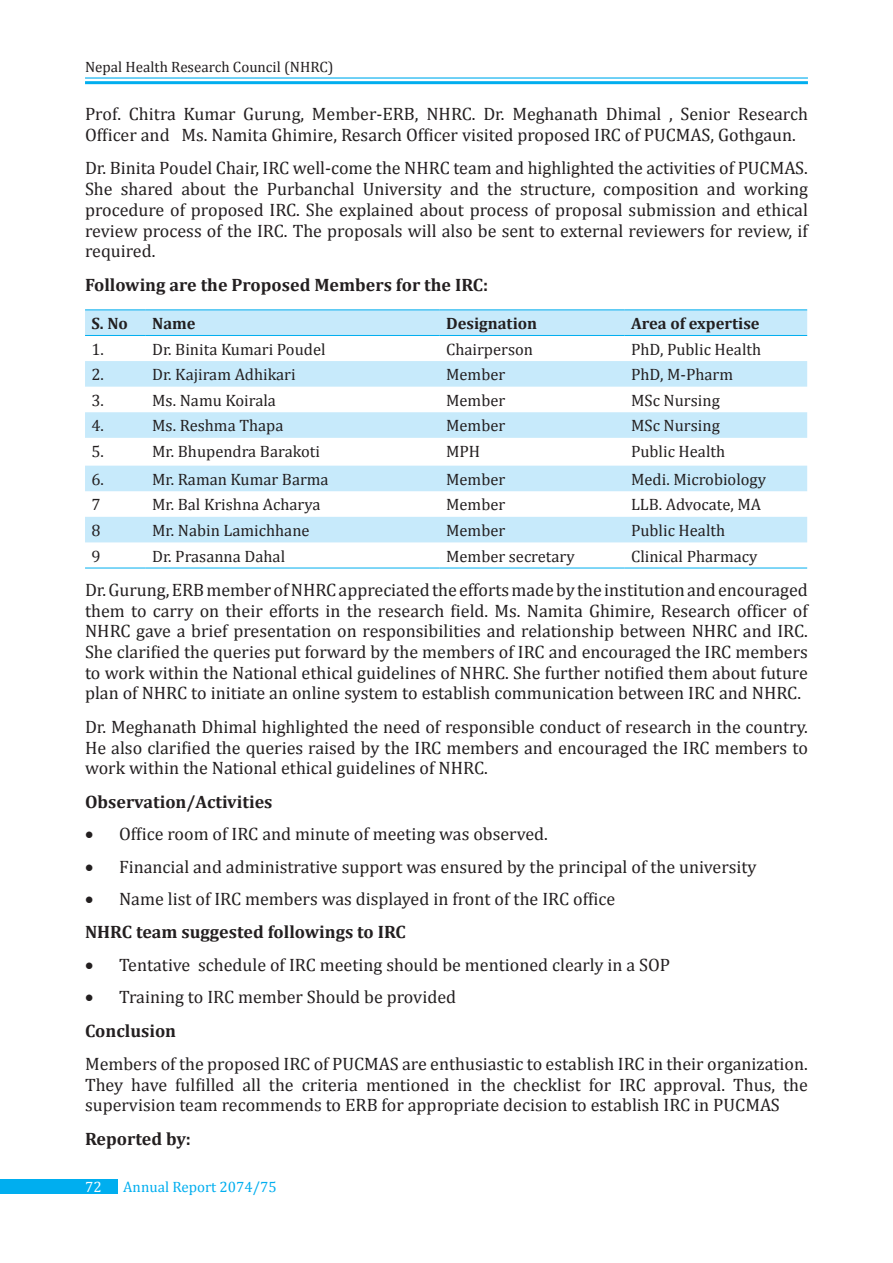
<style>
.page{position:relative;width:893px;height:1263px;background:#fff}
.page>*{position:absolute;margin:0;border:0;box-sizing:border-box;transform-origin:0 0}
.t1{font:18px/20.7px "Cambria";color:#231f20;text-align:justify}
.t2{font:700 18px "Cambria";color:#231f20}
.t3{font:16.5px "Cambria";color:#231f20}
.t4{font:700 16.5px "Cambria";color:#231f20}
.t5{font:15px "Cambria";color:#231f20}
.t6{font:15px "Cambria";color:#00aeef}
.t7{font:15px "Cambria";color:#fff}
.s1{font-weight:700}
</style>
<div class="page">
<hr style="left:85px;top:81px;width:723px;height:3px;background:#00aeef">
<hr style="left:85px;top:77px;width:723px;height:2px;background:#00aeef">
<div style="left:0;top:1179px;width:118px;height:15px;background:#00aeef"></div>
<svg style="left:85px;top:310px;width:722px;height:232px;fill:#c7eafb"></svg>
<hr style="left:85px;top:309px;width:61px;height:1px;background:#00aeef">
<hr style="left:146px;top:309px;width:294px;height:1px;background:#00aeef">
<hr style="left:440px;top:309px;width:185px;height:1px;background:#00aeef">
<hr style="left:625px;top:309px;width:182px;height:1px;background:#00aeef">
<hr style="left:85px;top:335px;width:61px;height:1px;background:#00aeef">
<hr style="left:146px;top:335px;width:294px;height:1px;background:#00aeef">
<hr style="left:440px;top:335px;width:185px;height:1px;background:#00aeef">
<hr style="left:625px;top:335px;width:182px;height:1px;background:#00aeef">
<hr style="left:85px;top:568px;width:61px;height:1px;background:#00aeef">
<hr style="left:146px;top:568px;width:294px;height:1px;background:#00aeef">
<hr style="left:440px;top:568px;width:185px;height:1px;background:#00aeef">
<hr style="left:625px;top:568px;width:182px;height:1px;background:#00aeef">
<p class="t5" style="left:85px;top:61px;width:250px">Nepal Health Research Council (NHRC)</p>
<p class="t1" style="left:85px;top:104px;width:724px">Prof. Chitra Kumar Gurung, Member-ERB, NHRC. Dr. Meghanath Dhimal , Senior Research<br>Officer and Ms. Namita Ghimire, Resarch Officer visited proposed IRC of PUCMAS, Gothgaun.</p>
<p class="t1" style="left:85px;top:158px;width:724px">Dr. Binita Poudel Chair, IRC well-come the NHRC team and highlighted the activities of PUCMAS.<br>She shared about the Purbanchal University and the structure, composition and working procedure of proposed IRC. She explained about process of proposal submission and ethical review process of the IRC. The proposals will also be sent to external reviewers for review, if required.</p>
<p class="t2" style="left:85px;top:277px;width:405px">Following are the Proposed Members for the IRC:</p>
<p class="t4" style="left:91px;top:317px;width:38px">S. No</p>
<p class="t4" style="left:152px;top:317px;width:45px">Name</p>
<p class="t4" style="left:446px;top:317px;width:93px">Designation</p>
<p class="t4" style="left:631px;top:317px;width:130px">Area of expertise</p>
<p class="t3" style="left:91px;top:343px;width:14px">1.</p>
<p class="t3" style="left:152px;top:339px;width:175px">Dr. Binita Kumari Poudel</p>
<p class="t3" style="left:446px;top:343px;width:88px">Chairperson</p>
<p class="t3" style="left:631px;top:339px;width:132px">PhD, Public Health</p>
<p class="t3" style="left:91px;top:365px;width:14px">2.</p>
<p class="t3" style="left:152px;top:365px;width:145px">Dr. Kajiram Adhikari</p>
<p class="t3" style="left:446px;top:365px;width:61px">Member</p>
<p class="t3" style="left:631px;top:365px;width:104px">PhD, M-Pharm</p>
<p class="t3" style="left:91px;top:394px;width:14px">3.</p>
<p class="t3" style="left:152px;top:390px;width:125px">Ms. Namu Koirala</p>
<p class="t3" style="left:446px;top:390px;width:61px">Member</p>
<p class="t3" style="left:631px;top:390px;width:90px">MSc Nursing</p>
<p class="t3" style="left:91px;top:416px;width:14px">4.</p>
<p class="t3" style="left:152px;top:416px;width:133px">Ms. Reshma Thapa</p>
<p class="t3" style="left:446px;top:416px;width:61px">Member</p>
<p class="t3" style="left:631px;top:416px;width:90px">MSc Nursing</p>
<p class="t3" style="left:91px;top:442px;width:14px">5.</p>
<p class="t3" style="left:152px;top:442px;width:169px">Mr. Bhupendra Barakoti</p>
<p class="t3" style="left:446px;top:442px;width:36px">MPH</p>
<p class="t3" style="left:631px;top:445px;width:96px">Public Health</p>
<p class="t3" style="left:91px;top:469px;width:14px">6.</p>
<p class="t3" style="left:152px;top:469px;width:178px">Mr. Raman Kumar Barma</p>
<p class="t3" style="left:446px;top:469px;width:61px">Member</p>
<p class="t3" style="left:631px;top:469px;width:136px">Medi. Microbiology</p>
<p class="t3" style="left:91px;top:495px;width:11px">7</p>
<p class="t3" style="left:152px;top:495px;width:170px">Mr. Bal Krishna Acharya</p>
<p class="t3" style="left:446px;top:495px;width:61px">Member</p>
<p class="t3" style="left:631px;top:495px;width:132px">LLB. Advocate, MA</p>
<p class="t3" style="left:91px;top:521px;width:11px">8</p>
<p class="t3" style="left:152px;top:521px;width:159px">Mr. Nabin Lamichhane</p>
<p class="t3" style="left:446px;top:521px;width:61px">Member</p>
<p class="t3" style="left:631px;top:524px;width:96px">Public Health</p>
<p class="t3" style="left:91px;top:550px;width:11px">9</p>
<p class="t3" style="left:152px;top:546px;width:134px">Dr. Prasanna Dahal</p>
<p class="t3" style="left:446px;top:546px;width:130px">Member secretary</p>
<p class="t3" style="left:631px;top:550px;width:128px">Clinical Pharmacy</p>
<p class="t1" style="left:85px;top:579px;width:724px">Dr. Gurung, ERB member of NHRC appreciated the efforts made by the institution and encouraged them to carry on their efforts in the research field. Ms. Namita Ghimire, Research officer of NHRC gave a brief presentation on responsibilities and relationship between NHRC and IRC.<br>She clarified the queries put forward by the members of IRC and encouraged the IRC members to work within the National ethical guidelines of NHRC. She further notified them about future plan of NHRC to initiate an online system to establish communication between IRC and NHRC.</p>
<p class="t1" style="left:85px;top:716px;width:724px">Dr. Meghanath Dhimal highlighted the need of responsible conduct of research in the country.<br>He also clarified the queries raised by the IRC members and encouraged the IRC members to work within the National ethical guidelines of NHRC.</p>
<p class="t2" style="left:85px;top:794px;width:189px">Observation/Activities</p>
<p class="t1" style="left:85px;top:824px;width:464px">• Office room of IRC and minute of meeting was observed.</p>
<p class="t1" style="left:85px;top:858px;width:673px">• Financial and administrative support was ensured by the principal of the university</p>
<p class="t1" style="left:85px;top:883px;width:532px;line-height:32.5px">• Name list of IRC members was displayed in front of the IRC office<br><span class="s1">NHRC team suggested followings to IRC</span></p>
<p class="t1" style="left:85px;top:956px;width:587px">• Tentative schedule of IRC meeting should be mentioned clearly in a SOP</p>
<p class="t1" style="left:85px;top:982px;width:373px;line-height:33.5px">• Training to IRC member Should be provided<br><span class="s1">Conclusion</span></p>
<p class="t1" style="left:85px;top:1053px;width:724px">Members of the proposed IRC of PUCMAS are enthusiastic to establish IRC in their organization.<br>They have fulfilled all the criteria mentioned in the checklist for IRC approval. Thus, the supervision team recommends to ERB for appropriate decision to establish IRC in PUCMAS</p>
<p class="t2" style="left:85px;top:1131px;width:107px">Reported by:</p>
<p class="t7" style="left:85px;top:1177px;width:18px">72</p>
<p class="t6" style="left:123px;top:1178px;width:155px">Annual Report 2074/75</p>
</div>
